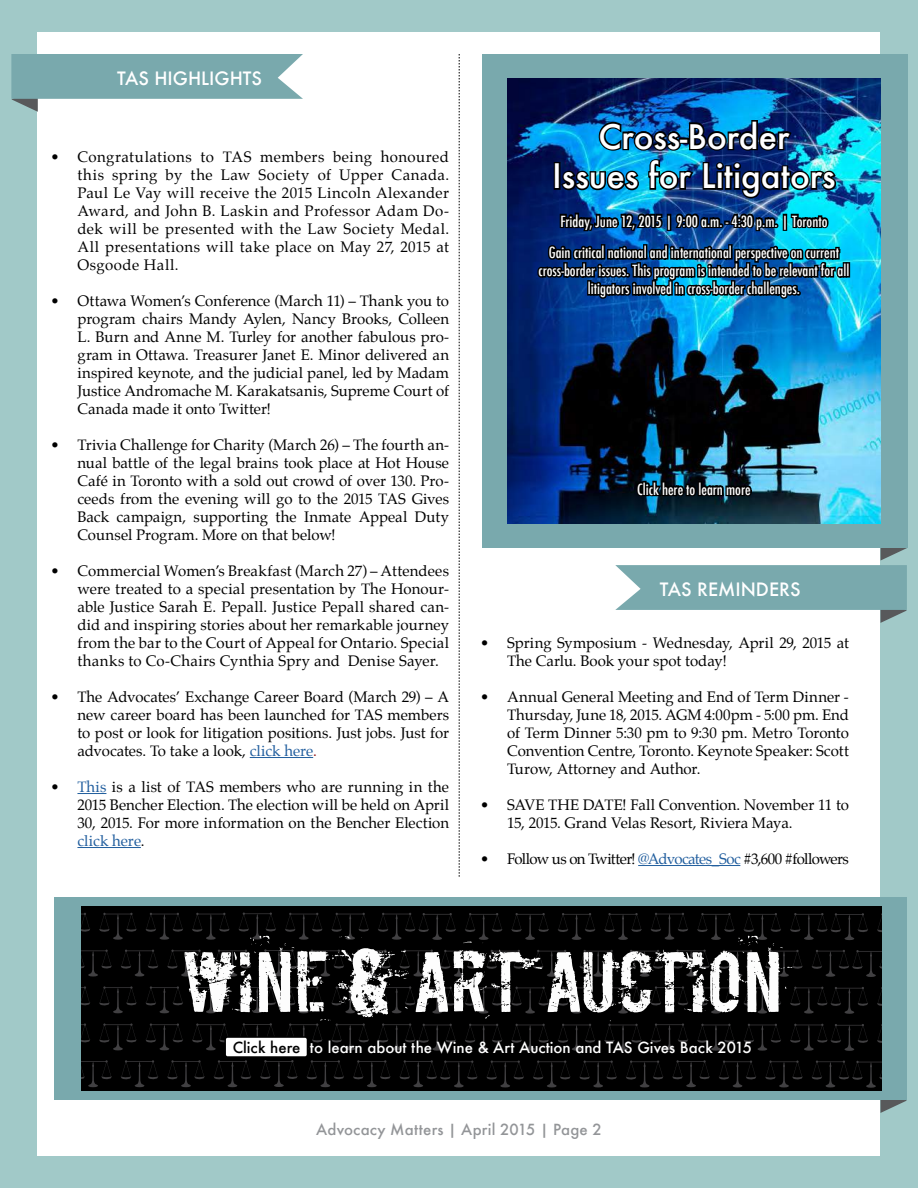
<style>
.page{position:relative;width:918px;height:1188px;background:#a1c9c8}
.page>*{position:absolute;margin:0;border:0;box-sizing:border-box;transform-origin:0 0}
.t1{font:72px "Boycott";letter-spacing:-.02em;color:#fdfdfd}
.t2{font:500 33px/39.6px "Futura";color:#fff;text-align:center}
.t3{font:500 18px "Futura";color:#fff}
.t4{font:15px/18px "Palatino";color:#000;text-align:justify}
.t5{font:500 condensed 15px/31.5px "Futura";color:#fff;text-align:center}
.t6{font:500 15px "Futura";color:#fff}
.t7{font:15px "Palatino";letter-spacing:-.04em;color:#000}
.t8{font:500 15px "Futura";letter-spacing:.015em;color:#939598}
.s1{color:#215e9e}
.s2{color:#911518}
.s3{color:#000}
</style>
<div class="page">
<div style="left:38px;top:32px;width:842px;height:1124px;background:#fff"></div>
<svg style="left:459px;top:54px;width:1px;height:823px"></svg>
<div style="left:54px;top:898px;width:853px;height:202px;background:#79a9ad"></div>
<svg style="left:11px;top:54px;width:292px;height:58px"></svg>
<hr style="left:250px;top:757px;width:63px;height:1px;background:#215e9e">
<svg style="left:77px;top:793px;width:29px;height:1px"></svg>
<hr style="left:77px;top:847px;width:64px;height:1px;background:#215e9e">
<hr style="left:638px;top:865px;width:102px;height:1px;background:#215e9e">
<svg style="left:615px;top:548px;width:292px;height:75px"></svg>
<div style="left:482px;top:54px;width:426px;height:494px;background:#79a9ad"></div>
<img style="left:508px;top:78px;width:372px;height:445px">
<div style="left:846px;top:262px;width:4px;height:16px;border:3px solid #000"></div>
<img style="left:535px;top:118px;width:311px;height:183px">
<svg style="left:634px;top:478px;width:119px;height:25px;background:#0a2431"></svg>
<div style="left:81px;top:907px;width:801px;height:184px;background:#000"></div>
<svg style="left:81px;top:913px;width:9px;height:19px"></svg>
<svg style="left:99px;top:913px;width:38px;height:27px"></svg>
<svg style="left:145px;top:913px;width:38px;height:27px"></svg>
<svg style="left:192px;top:913px;width:38px;height:27px"></svg>
<svg style="left:239px;top:913px;width:37px;height:26px"></svg>
<svg style="left:285px;top:913px;width:38px;height:27px"></svg>
<svg style="left:331px;top:913px;width:38px;height:27px"></svg>
<svg style="left:81px;top:950px;width:31px;height:27px"></svg>
<svg style="left:121px;top:950px;width:37px;height:27px"></svg>
<svg style="left:167px;top:950px;width:38px;height:27px"></svg>
<svg style="left:214px;top:950px;width:37px;height:27px"></svg>
<svg style="left:260px;top:949px;width:38px;height:27px"></svg>
<svg style="left:307px;top:950px;width:37px;height:27px"></svg>
<svg style="left:353px;top:950px;width:38px;height:27px"></svg>
<svg style="left:81px;top:986px;width:9px;height:20px"></svg>
<svg style="left:99px;top:986px;width:38px;height:27px"></svg>
<svg style="left:146px;top:986px;width:37px;height:27px"></svg>
<svg style="left:192px;top:986px;width:38px;height:27px"></svg>
<svg style="left:238px;top:986px;width:38px;height:27px"></svg>
<svg style="left:285px;top:986px;width:38px;height:27px"></svg>
<svg style="left:331px;top:986px;width:38px;height:27px"></svg>
<svg style="left:81px;top:1023px;width:9px;height:20px"></svg>
<svg style="left:99px;top:1023px;width:38px;height:27px"></svg>
<svg style="left:146px;top:1023px;width:37px;height:27px"></svg>
<svg style="left:192px;top:1023px;width:36px;height:27px"></svg>
<svg style="left:240px;top:1023px;width:35px;height:13px"></svg>
<svg style="left:287px;top:1023px;width:36px;height:26px"></svg>
<svg style="left:331px;top:1023px;width:38px;height:27px"></svg>
<svg style="left:81px;top:1060px;width:31px;height:27px"></svg>
<svg style="left:121px;top:1060px;width:37px;height:27px"></svg>
<svg style="left:167px;top:1060px;width:38px;height:27px"></svg>
<svg style="left:214px;top:1060px;width:37px;height:27px"></svg>
<svg style="left:260px;top:1060px;width:38px;height:27px"></svg>
<svg style="left:306px;top:1060px;width:38px;height:27px"></svg>
<svg style="left:353px;top:1060px;width:38px;height:27px"></svg>
<svg style="left:465px;top:913px;width:38px;height:27px"></svg>
<svg style="left:511px;top:913px;width:38px;height:27px"></svg>
<svg style="left:558px;top:913px;width:37px;height:27px"></svg>
<svg style="left:604px;top:913px;width:38px;height:27px"></svg>
<svg style="left:651px;top:913px;width:37px;height:27px"></svg>
<svg style="left:697px;top:913px;width:38px;height:27px"></svg>
<svg style="left:743px;top:913px;width:38px;height:27px"></svg>
<svg style="left:378px;top:913px;width:78px;height:27px"></svg>
<svg style="left:486px;top:950px;width:38px;height:27px"></svg>
<svg style="left:533px;top:950px;width:38px;height:27px"></svg>
<svg style="left:579px;top:950px;width:38px;height:27px"></svg>
<svg style="left:626px;top:950px;width:37px;height:27px"></svg>
<svg style="left:672px;top:950px;width:38px;height:27px"></svg>
<svg style="left:719px;top:950px;width:37px;height:27px"></svg>
<svg style="left:765px;top:950px;width:38px;height:27px"></svg>
<svg style="left:399px;top:950px;width:79px;height:27px"></svg>
<svg style="left:465px;top:987px;width:37px;height:27px"></svg>
<svg style="left:511px;top:987px;width:38px;height:27px"></svg>
<svg style="left:558px;top:987px;width:37px;height:27px"></svg>
<svg style="left:604px;top:987px;width:38px;height:27px"></svg>
<svg style="left:651px;top:986px;width:37px;height:27px"></svg>
<svg style="left:697px;top:987px;width:38px;height:27px"></svg>
<svg style="left:744px;top:987px;width:37px;height:27px"></svg>
<svg style="left:378px;top:986px;width:78px;height:28px"></svg>
<svg style="left:465px;top:1024px;width:37px;height:27px"></svg>
<svg style="left:511px;top:1024px;width:38px;height:27px"></svg>
<svg style="left:558px;top:1024px;width:37px;height:27px"></svg>
<svg style="left:604px;top:1024px;width:38px;height:27px"></svg>
<svg style="left:651px;top:1023px;width:37px;height:27px"></svg>
<svg style="left:697px;top:1024px;width:38px;height:27px"></svg>
<svg style="left:743px;top:1024px;width:38px;height:27px"></svg>
<svg style="left:378px;top:1023px;width:78px;height:28px"></svg>
<svg style="left:486px;top:1061px;width:38px;height:26px"></svg>
<svg style="left:533px;top:1061px;width:38px;height:26px"></svg>
<svg style="left:579px;top:1061px;width:38px;height:26px"></svg>
<svg style="left:626px;top:1061px;width:37px;height:26px"></svg>
<svg style="left:672px;top:1060px;width:38px;height:27px"></svg>
<svg style="left:719px;top:1061px;width:37px;height:26px"></svg>
<svg style="left:765px;top:1061px;width:38px;height:26px"></svg>
<svg style="left:399px;top:1060px;width:79px;height:27px"></svg>
<svg style="left:877px;top:913px;width:5px;height:19px"></svg>
<svg style="left:790px;top:913px;width:78px;height:27px"></svg>
<svg style="left:812px;top:950px;width:70px;height:27px"></svg>
<svg style="left:877px;top:987px;width:5px;height:19px"></svg>
<svg style="left:790px;top:987px;width:78px;height:27px"></svg>
<svg style="left:877px;top:1024px;width:5px;height:19px"></svg>
<svg style="left:790px;top:1024px;width:78px;height:27px"></svg>
<svg style="left:812px;top:1061px;width:95px;height:52px"></svg>
<div style="left:225px;top:1037px;width:82px;height:20px;background:#fff;border-radius:2px"></div>
<div style="left:224px;top:1036px;width:84px;height:22px;border:2px solid #000;border-radius:2px"></div>
<p class="t3" style="left:117px;top:66px;width:147px">TAS HIGHLIGHTS</p>
<p class="t4" style="left:77px;top:148px;width:373px;text-indent:-27px">• Congratulations to TAS members being honoured this spring by the Law Society of Upper Canada.<br>Paul Le Vay will receive the 2015 Lincoln Alexander Award, and John B. Laskin and Professor Adam Do&shy;dek will be presented with the Law Society Medal.<br>All presentations will take place on May 27, 2015 at Osgoode Hall.</p>
<p class="t4" style="left:77px;top:292px;width:373px;text-indent:-27px">• Ottawa Women’s Conference (March 11) – Thank you to program chairs Mandy Aylen, Nancy Brooks, Colleen L. Burn and Anne M. Turley for another fabulous pro&shy;gram in Ottawa. Treasurer Janet E. Minor delivered an inspired keynote, and the judicial panel, led by Madam Justice Andromache M. Karakatsanis, Supreme Court of Canada made it onto Twitter!</p>
<p class="t4" style="left:77px;top:436px;width:373px;text-indent:-27px">• Trivia Challenge for Charity (March 26) – The fourth an&shy;nual battle of the legal brains took place at Hot House Café in Toronto with a sold out crowd of over 130. Pro&shy;ceeds from the evening will go to the 2015 TAS Gives Back campaign, supporting the Inmate Appeal Duty Counsel Program. More on that below!</p>
<p class="t4" style="left:77px;top:562px;width:373px;text-indent:-27px">• Commercial Women’s Breakfast (March 27) – Attendees were treated to a special presentation by The Honour&shy;able Justice Sarah E. Pepall. Justice Pepall shared can&shy;did and inspiring stories about her remarkable journey from the bar to the Court of Appeal for Ontario. Special thanks to Co-Chairs Cynthia Spry and Denise Sayer.</p>
<p class="t4" style="left:77px;top:688px;width:373px;text-indent:-27px">• The Advocates’ Exchange Career Board (March 29) – A new career board has been launched for TAS members to post or look for litigation positions. Just jobs. Just for advocates. To take a look, <span class="s1">click here</span><span class="s2">.</span></p>
<p class="t4" style="left:77px;top:778px;width:373px;text-indent:-27px">• <span class="s1">This</span> is a list of TAS members who are running in the 2015 Bencher Election. The election will be held on April 30, 2015. For more information on the Bencher Election <span class="s1">click here</span>.</p>
<h2 class="t2" style="left:552px;top:116px;width:285px">Cross-Border<br>Issues for Litigators</h2>
<p class="t5" style="left:549px;top:205px;width:292px">Friday, June 12, 2015 | 9:00 a.m. - 4:30 p.m. | Toronto<br>Gain critical national and international perspective on current</p>
<p class="t5" style="left:538px;top:262px;width:313px;line-height:18px">cross-border issues. This program is intended to be relevant for all litigators involved in cross-border challenges.</p>
<p class="t5" style="left:637px;top:473px;width:115px">Click here to learn more</p>
<p class="t3" style="left:660px;top:577px;width:142px">TAS REMINDERS</p>
<p class="t4" style="left:507px;top:634px;width:343px;text-indent:-27px">• Spring Symposium - Wednesday, April 29, 2015 at<br>The Carlu. Book your spot today!</p>
<p class="t4" style="left:507px;top:688px;width:343px;text-indent:-27px">• Annual General Meeting and End of Term Dinner - Thursday, June 18, 2015. AGM 4:00pm - 5:00 pm. End of Term Dinner 5:30 pm to 9:30 pm. Metro Toronto Convention Centre, Toronto. Keynote Speaker: Scott Turow, Attorney and Author.</p>
<p class="t4" style="left:507px;top:796px;width:343px;text-indent:-27px">• SAVE THE DATE! Fall Convention. November 11 to<br>15, 2015. Grand Velas Resort, Riviera Maya.</p>
<p class="t7" style="left:480px;top:846px;width:370px">• Follow us on Twitter! <span class="s1">@Advocates_Soc</span> #3,600 #followers</p>
<h1 class="t1" style="left:180px;top:931px;width:605px">WINE &amp; ART AUCTION</h1>
<p class="t6" style="left:233px;top:1037px;width:521px"><span class="s3">Click here</span> to learn about the Wine &amp; Art Auction and TAS Gives Back 2015</p>
<p class="t8" style="left:316px;top:1119px;width:287px">Advocacy Matters | April 2015 | Page 2</p>
</div>
